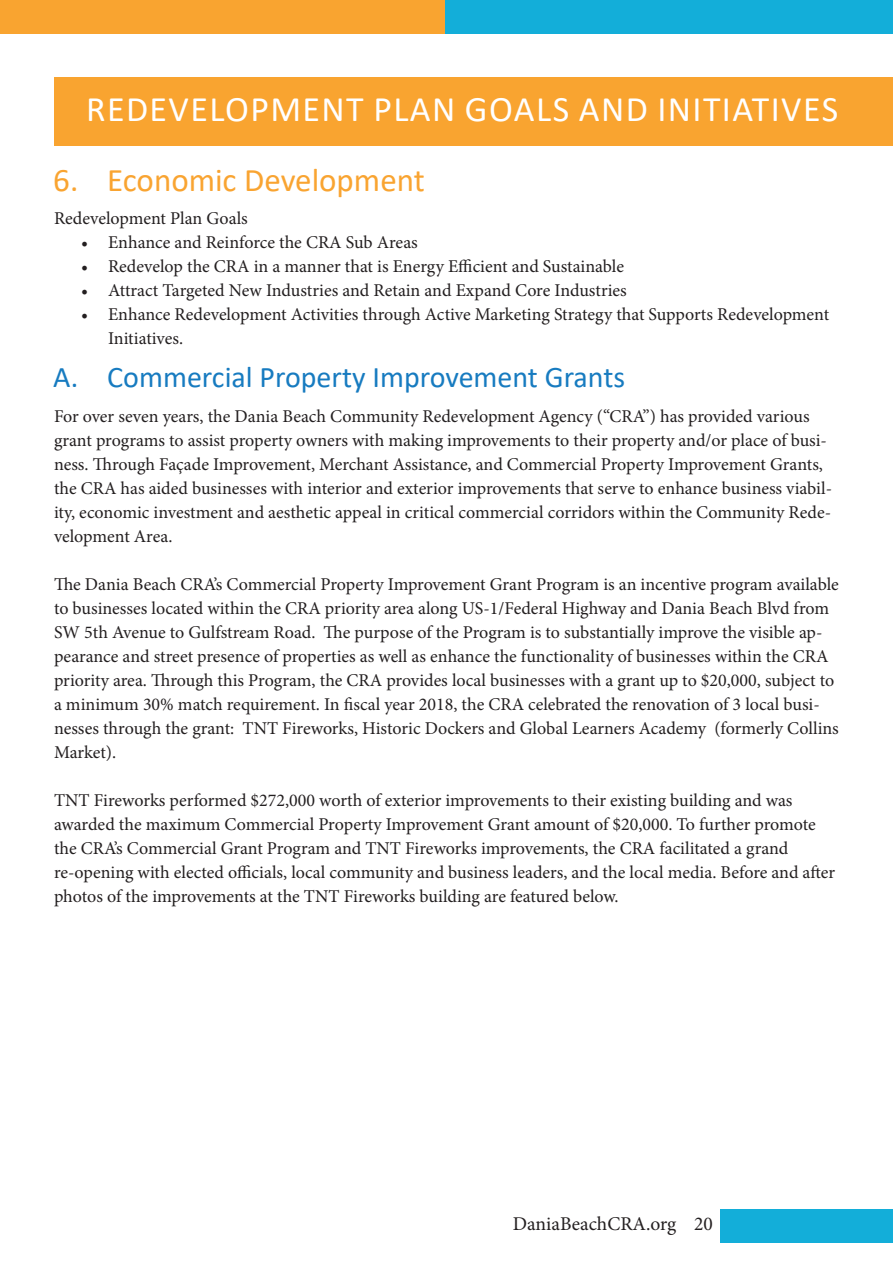
<style>
.page{position:relative;width:893px;height:1263px;background:#fff}
.page>*{position:absolute;margin:0;border:0;box-sizing:border-box;transform-origin:0 0}
.t1{font:36px "Calibri";letter-spacing:.04em;color:#fff}
.t2{font:33px "Calibri";color:#f9a431}
.t3{font:30px "Calibri";color:#177bc0}
.t4{font:19.5px "Minion Pro";color:#231f20}
.t5{font:18px/24px "Minion Pro";color:#231f20}
</style>
<div class="page">
<div style="left:0;top:0;width:446px;height:34px;background:#f9a430"></div>
<div style="left:446px;top:0;width:447px;height:34px;background:#13aed9"></div>
<div style="left:54px;top:77px;width:839px;height:68px;background:#f9a430"></div>
<div style="left:721px;top:1209px;width:172px;height:34px;background:#13aed9"></div>
<p class="t1" style="left:86px;top:84px;width:754px">REDEVELOPMENT PLAN GOALS AND INITIATIVES</p>
<p class="t2" style="left:53px;top:157px;width:373px">6. Economic Development</p>
<p class="t5" style="left:54px;top:206px;width:195px">Redevelopment Plan Goals</p>
<p class="t5" style="left:81px;top:230px;width:338px">• Enhance and Reinforce the CRA Sub Areas</p>
<p class="t5" style="left:81px;top:254px;width:545px">• Redevelop the CRA in a manner that is Energy Efficient and Sustainable</p>
<p class="t5" style="left:81px;top:278px;width:547px">• Attract Targeted New Industries and Retain and Expand Core Industries</p>
<p class="t5" style="left:108px;top:302px;width:723px;text-indent:-27px">• Enhance Redevelopment Activities through Active Marketing Strategy that Supports Redevelopment<br>Initiatives.</p>
<p class="t3" style="left:53px;top:356px;width:573px">A. Commercial Property Improvement Grants</p>
<p class="t5" style="left:54px;top:404px;width:780px">For over seven years, the Dania Beach Community Redevelopment Agency (“CRA”) has provided various grant programs to assist property owners with making improvements to their property and/or place of busi&shy;ness. Through Façade Improvement, Merchant Assistance, and Commercial Property Improvement Grants, the CRA has aided businesses with interior and exterior improvements that serve to enhance business viabil&shy;ity, economic investment and aesthetic appeal in critical commercial corridors within the Community Rede&shy;velopment Area.</p>
<p class="t5" style="left:54px;top:572px;width:786px">The Dania Beach CRA’s Commercial Property Improvement Grant Program is an incentive program available to businesses located within the CRA priority area along US-1/Federal Highway and Dania Beach Blvd from SW 5th Avenue to Gulfstream Road. The purpose of the Program is to substantially improve the visible ap&shy;pearance and street presence of properties as well as enhance the functionality of businesses within the CRA priority area. Through this Program, the CRA provides local businesses with a grant up to $20,000, subject to a minimum 30% match requirement. In fiscal year 2018, the CRA celebrated the renovation of 3 local busi&shy;nesses through the grant: TNT Fireworks, Historic Dockers and Global Learners Academy (formerly Collins Market).</p>
<p class="t5" style="left:54px;top:788px;width:782px">TNT Fireworks performed $272,000 worth of exterior improvements to their existing building and was awarded the maximum Commercial Property Improvement Grant amount of $20,000. To further promote the CRA’s Commercial Grant Program and TNT Fireworks improvements, the CRA facilitated a grand re-opening with elected officials, local community and business leaders, and the local media. Before and after photos of the improvements at the TNT Fireworks building are featured below.</p>
<p class="t4" style="left:513px;top:1211px;width:202px">DaniaBeachCRA.org 20</p>
</div>
